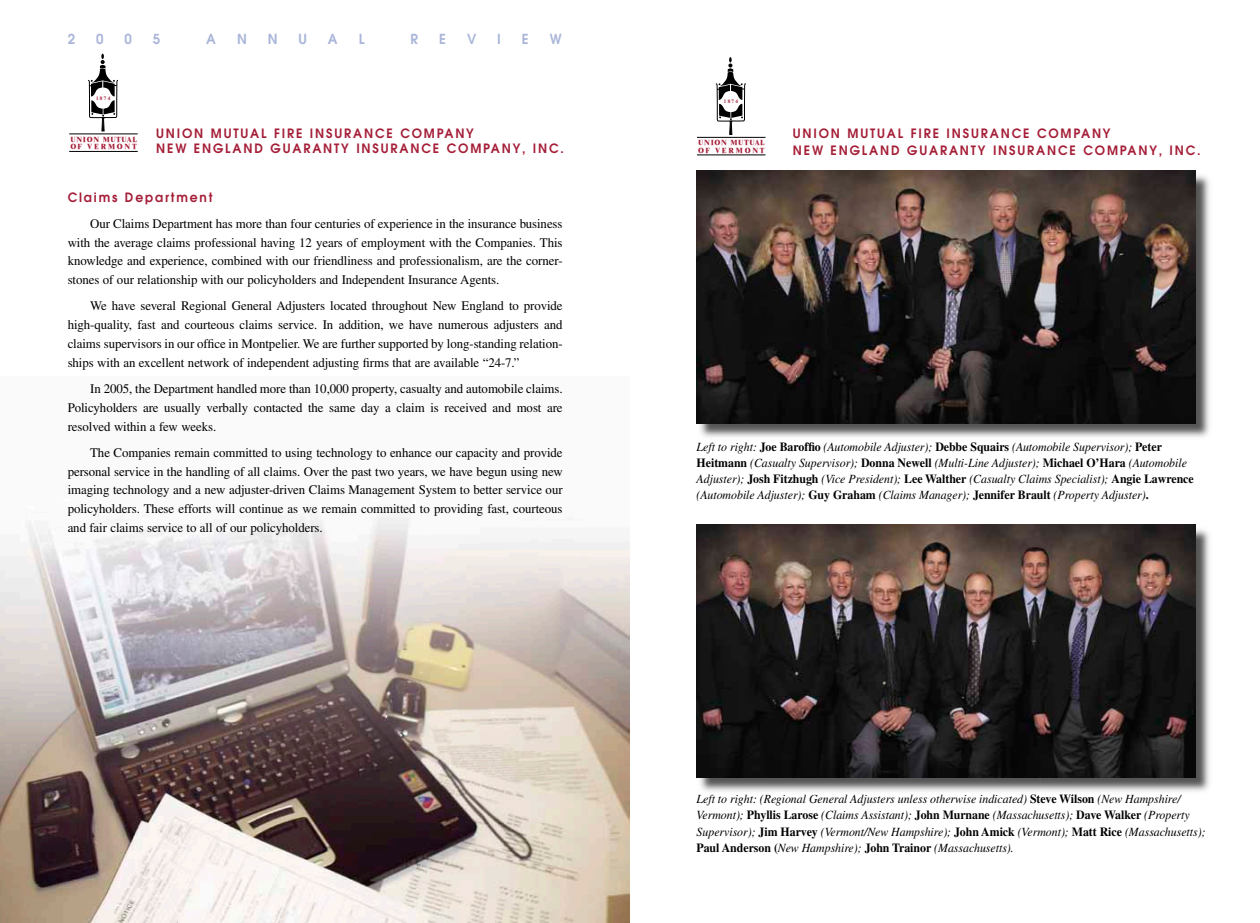
<style>
.page{position:relative;width:1260px;height:923px;background:#fff}
.page>*{position:absolute;margin:0;border:0;box-sizing:border-box;transform-origin:0 0}
.t1{font:600 13.75px "Avant Garde";color:#a9b5d9;scale:.96 1}
.t2{font:13.12px/18.8px "Times LT Std";letter-spacing:-.005em;color:#000;text-align:justify}
.t3{font:600 12.75px/15px "Avant Garde";letter-spacing:.15em;color:#a51e38;scale:.96 1}
.t4{font:600 12.75px/17.5px "Avant Garde";letter-spacing:.15em;color:#a51e37;scale:.96 1}
.t5{font:italic 12.5px/16.2px "Times LT Std";color:#000;scale:.95 1}
.t6{font:800 7.5px/7.5px "Times New Roman";letter-spacing:.105em;color:#a51e37;scale:.96 1}
.t7{font:800 7.5px/7.5px "Times New Roman";letter-spacing:.105em;color:#a51e38;scale:.96 1}
.t8{font:700 5.12px "Times New Roman MT Std";color:#a51e37}
.t9{font:700 5.12px "Times New Roman MT Std";color:#a51e38}
.s1{font-weight:700;font-style:normal}
</style>
<div class="page">
<img style="left:697px;top:525px;width:513px;height:267px">
<img style="left:1030px;top:794px;width:65px;height:1px">
<img style="left:697px;top:525px;width:498px;height:252px">
<img style="left:697px;top:171px;width:513px;height:266px">
<img style="left:697px;top:171px;width:498px;height:252px">
<svg style="left:715px;top:57px;width:31px;height:78px"></svg>
<hr style="left:697px;top:137px;width:69px;height:1px;background:#000">
<hr style="left:697px;top:155px;width:69px;height:1px;background:#000">
<img style="left:0;top:513px;width:630px;height:409px">
<svg style="left:88px;top:54px;width:30px;height:78px"></svg>
<hr style="left:69px;top:134px;width:69px;height:1px;background:#000">
<hr style="left:69px;top:151px;width:69px;height:1px;background:#000">
<p class="t1" style="left:68px;top:29px;width:9px">2</p>
<p class="t1" style="left:96px;top:29px;width:9px">0</p>
<p class="t1" style="left:124px;top:29px;width:9px">0</p>
<p class="t1" style="left:153px;top:29px;width:9px">5</p>
<p class="t1" style="left:206px;top:29px;width:12px">A</p>
<p class="t1" style="left:237px;top:29px;width:12px">N</p>
<p class="t1" style="left:268px;top:29px;width:12px">N</p>
<p class="t1" style="left:299px;top:29px;width:10px">U</p>
<p class="t1" style="left:328px;top:29px;width:12px">A</p>
<p class="t1" style="left:359px;top:29px;width:8px">L</p>
<p class="t1" style="left:411px;top:29px;width:9px">R</p>
<p class="t1" style="left:439px;top:29px;width:9px">E</p>
<p class="t1" style="left:467px;top:29px;width:11px">V</p>
<p class="t1" style="left:497px;top:29px;width:5px">I</p>
<p class="t1" style="left:522px;top:29px;width:9px">E</p>
<p class="t1" style="left:550px;top:29px;width:14px">W</p>
<p class="t9" style="left:96px;top:95px;width:16px">1 8 7 4</p>
<p class="t7" style="left:70px;top:135px;width:71px">UNION MUTUAL<br>OF VERMONT</p>
<p class="t3" style="left:156px;top:125px;width:426px">UNION MUTUAL FIRE INSURANCE COMPANY<br>NEW ENGLAND GUARANTY INSURANCE COMPANY, INC.</p>
<p class="t3" style="left:68px;top:189px;width:152px">Claims Department</p>
<p class="t2" style="left:68px;top:214px;width:497px;text-indent:22px">Our Claims Department has more than four centuries of experience in the insurance business with the average claims professional having 12 years of employment with the Companies. This knowledge and experience, combined with our friendliness and professionalism, are the corner&shy;stones of our relationship with our policyholders and Independent Insurance Agents.</p>
<p class="t2" style="left:68px;top:296px;width:497px;text-indent:22px">We have several Regional General Adjusters located throughout New England to provide high-quality, fast and courteous claims service. In addition, we have numerous adjusters and claims supervisors in our office in Montpelier. We are further supported by long-standing relation&shy;ships with an excellent network of independent adjusting firms that are available “24-7.”</p>
<p class="t2" style="left:68px;top:379px;width:497px;text-indent:22px">In 2005, the Department handled more than 10,000 property, casualty and automobile claims.<br>Policyholders are usually verbally contacted the same day a claim is received and most are resolved within a few weeks.</p>
<p class="t2" style="left:68px;top:443px;width:497px;text-indent:22px">The Companies remain committed to using technology to enhance our capacity and provide personal service in the handling of all claims. Over the past two years, we have begun using new imaging technology and a new adjuster-driven Claims Management System to better service our policyholders. These efforts will continue as we remain committed to providing fast, courteous and fair claims service to all of our policyholders.</p>
<p class="t8" style="left:724px;top:98px;width:16px">1 8 7 4</p>
<p class="t6" style="left:698px;top:139px;width:71px">UNION MUTUAL<br>OF VERMONT</p>
<p class="t4" style="left:793px;top:124px;width:426px">UNION MUTUAL FIRE INSURANCE COMPANY<br>NEW ENGLAND GUARANTY INSURANCE COMPANY, INC.</p>
<p class="t5" style="left:697px;top:438px;width:525px">Left to right: <span class="s1">Joe Baroffio</span> (Automobile Adjuster); <span class="s1">Debbe Squairs</span> (Automobile Supervisor); <span class="s1">Peter Heitmann</span> (Casualty Supervisor); <span class="s1">Donna Newell</span> (Multi-Line Adjuster); <span class="s1">Michael O’Hara</span> (Automobile Adjuster); <span class="s1">Josh Fitzhugh</span> (Vice President); <span class="s1">Lee Walther</span> (Casualty Claims Specialist); <span class="s1">Angie Lawrence </span>(Automobile Adjuster); <span class="s1">Guy Graham</span> (Claims Manager); <span class="s1">Jennifer Brault</span> (Property Adjuster)<span class="s1">.</span></p>
<p class="t5" style="left:697px;top:790px;width:537px">Left to right: (Regional General Adjusters unless otherwise indicated) <span class="s1">Steve Wilson</span> (New Hampshire/ Vermont); <span class="s1">Phyllis Larose</span> (Claims Assistant); <span class="s1">John Murnane</span> (Massachusetts); <span class="s1">Dave Walker</span> (Property Supervisor); <span class="s1">Jim Harvey</span> (Vermont/New Hampshire); <span class="s1">John Amick</span> (Vermont); <span class="s1">Matt Rice</span> (Massachusetts); <span class="s1">Paul Anderson (</span>New Hampshire); <span class="s1">John Trainor</span> (Massachusetts).</p>
</div>
